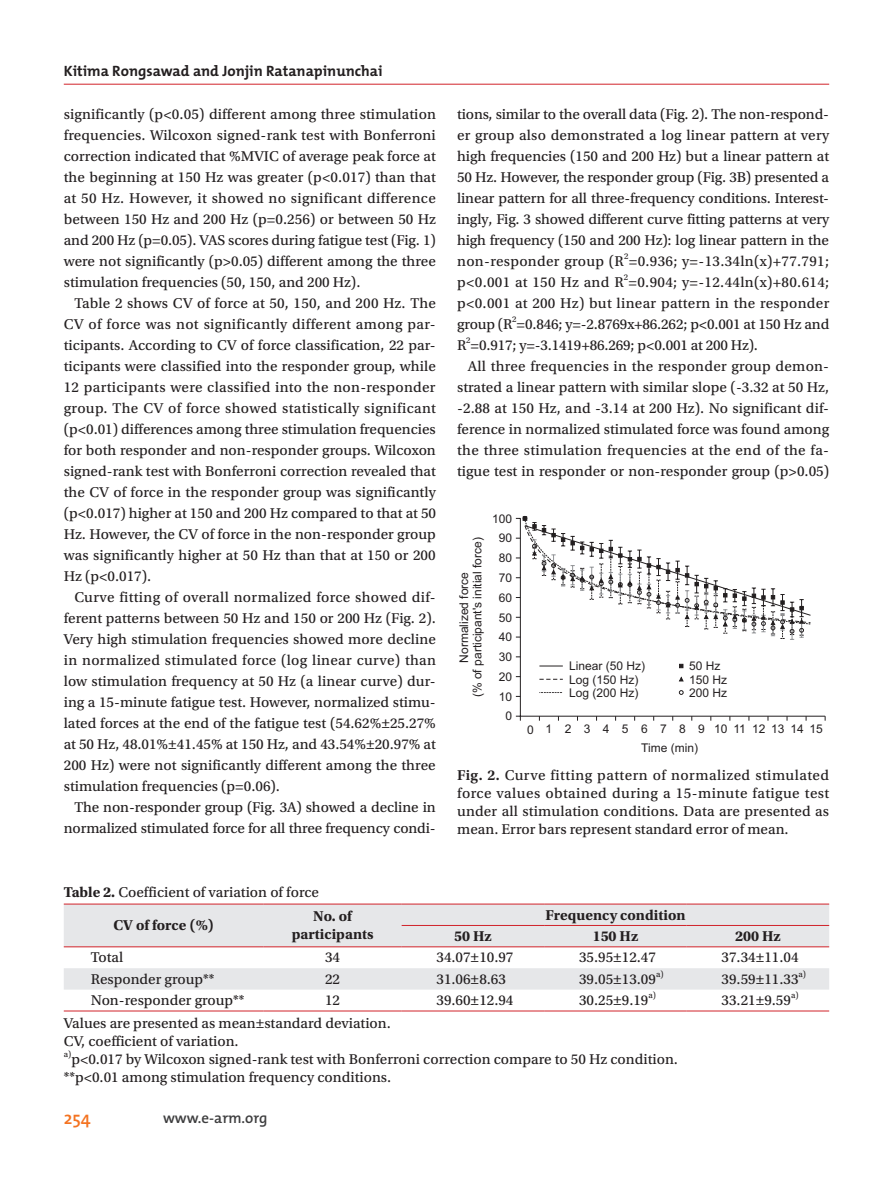
<style>
.page{position:relative;width:893px;height:1191px;background:#fff}
.page>*{position:absolute;margin:0;border:0;box-sizing:border-box;transform-origin:0 0}
.t1{font:600 18px "The Mix";color:#f47321}
.바탕글{font:15px/21px "Utopia Std Capt";color:#231f20;text-align:justify}
.표{font:15px "Utopia Std Capt";color:#231f20}
.그림{font:15px/18px "Utopia Std Capt";color:#231f20;text-align:justify}
.표1라인{font:700 15px/18px "Utopia Std";color:#231f20;text-align:center}
.바탕글-2{font:15px "Utopia Std Capt";letter-spacing:.02em;color:#231f20}
.t2{font:700 15px "The Mix";color:#231f20}
.t3{font:600 15px "The Mix";color:#3e3e3f}
.t4{font:12px/19.8px "Arial";color:#231f20;text-align:center}
.표-2{font:8.7px "Utopia Std Capt";color:#231f20}
.바탕글-3{font:8.7px "Utopia Std Capt";color:#231f20}
.s1{font-family:"Utopia Std";font-weight:600}
.s2{font-family:"Utopia Std";font-weight:700}
</style>
<div class="page">
<hr style="left:64px;top:84px;width:765px;height:1px;background:#d1232a">
<svg style="left:64px;top:904px;width:765px;height:85px;fill:#e6e7e9"></svg>
<hr style="left:402px;top:925px;width:142px;height:1px;background:#d1232a">
<hr style="left:544px;top:925px;width:143px;height:1px;background:#d1232a">
<hr style="left:687px;top:925px;width:142px;height:1px;background:#d1232a">
<hr style="left:64px;top:903px;width:200px;height:1px;background:#d1232a">
<hr style="left:264px;top:903px;width:138px;height:1px;background:#d1232a">
<hr style="left:402px;top:903px;width:142px;height:1px;background:#d1232a">
<hr style="left:544px;top:903px;width:143px;height:1px;background:#d1232a">
<hr style="left:687px;top:903px;width:142px;height:1px;background:#d1232a">
<hr style="left:64px;top:946px;width:200px;height:1px;background:#d1232a">
<hr style="left:264px;top:946px;width:138px;height:1px;background:#d1232a">
<hr style="left:402px;top:946px;width:142px;height:1px;background:#d1232a">
<hr style="left:544px;top:946px;width:143px;height:1px;background:#d1232a">
<hr style="left:687px;top:946px;width:142px;height:1px;background:#d1232a">
<hr style="left:64px;top:1010px;width:200px;height:1px;background:#d1232a">
<hr style="left:264px;top:1010px;width:138px;height:1px;background:#d1232a">
<hr style="left:402px;top:1010px;width:142px;height:1px;background:#d1232a">
<hr style="left:544px;top:1010px;width:143px;height:1px;background:#d1232a">
<hr style="left:687px;top:1010px;width:142px;height:1px;background:#d1232a">
<svg style="left:515px;top:518px;width:310px;height:199px"></svg>
<svg style="left:539px;top:692px;width:24px;height:1px"></svg>
<svg style="left:539px;top:679px;width:24px;height:1px"></svg>
<svg style="left:539px;top:665px;width:24px;height:1px"></svg>
<svg style="left:678px;top:676px;width:6px;height:6px"></svg>
<svg style="left:679px;top:690px;width:5px;height:5px"></svg>
<svg style="left:679px;top:664px;width:4px;height:4px"></svg>
<svg style="left:516px;top:515px;width:295px;height:125px"></svg>
<p class="t2" style="left:64px;top:59px;width:320px">Kitima Rongsawad and Jonjin Ratanapinunchai</p>
<p class="바탕글" style="left:64px;top:104px;width:374px">significantly (p&lt;0.05) different among three stimulation frequencies. Wilcoxon signed-rank test with Bonferroni correction indicated that %MVIC of average peak force at the beginning at 150 Hz was greater (p&lt;0.017) than that at 50 Hz. However, it showed no significant difference between 150 Hz and 200 Hz (p=0.256) or between 50 Hz and 200 Hz (p=0.05). VAS scores during fatigue test (Fig. 1) were not significantly (p&gt;0.05) different among the three stimulation frequencies (50, 150, and 200 Hz).</p>
<p class="바탕글" style="left:64px;top:293px;width:374px;text-indent:11px">Table 2 shows CV of force at 50, 150, and 200 Hz. The CV of force was not significantly different among par&shy;ticipants. According to CV of force classification, 22 par&shy;ticipants were classified into the responder group, while 12 participants were classified into the non-responder group. The CV of force showed statistically significant (p&lt;0.01) differences among three stimulation frequencies for both responder and non-responder groups. Wilcoxon signed-rank test with Bonferroni correction revealed that the CV of force in the responder group was significantly (p&lt;0.017) higher at 150 and 200 Hz compared to that at 50<br>Hz. However, the CV of force in the non-responder group was significantly higher at 50 Hz than that at 150 or 200<br>Hz (p&lt;0.017).</p>
<p class="바탕글" style="left:64px;top:587px;width:374px;text-indent:11px">Curve fitting of overall normalized force showed dif&shy;ferent patterns between 50 Hz and 150 or 200 Hz (Fig. 2).<br>Very high stimulation frequencies showed more decline in normalized stimulated force (log linear curve) than low stimulation frequency at 50 Hz (a linear curve) dur&shy;ing a 15-minute fatigue test. However, normalized stimu&shy;lated forces at the end of the fatigue test (54.62%±25.27% at 50 Hz, 48.01%±41.45% at 150 Hz, and 43.54%±20.97% at 200 Hz) were not significantly different among the three stimulation frequencies (p=0.06).</p>
<p class="바탕글" style="left:64px;top:797px;width:374px;text-align:right">The non-responder group (Fig. 3A) showed a decline in normalized stimulated force for all three frequency condi-</p>
<p class="바탕글" style="left:457px;top:104px;width:374px">tions, similar to the overall data (Fig. 2). The non-respond&shy;er group also demonstrated a log linear pattern at very high frequencies (150 and 200 Hz) but a linear pattern at 50 Hz. However, the responder group (Fig. 3B) presented a linear pattern for all three-frequency conditions. Interest&shy;ingly, Fig. 3 showed different curve fitting patterns at very high frequency (150 and 200 Hz): log linear pattern in the non-responder group (R =0.936; y=-13.34ln(x)+77.791;</p>
<p class="바탕글-3" style="left:624px;top:251px;width:6px">2</p>
<p class="바탕글-2" style="left:457px;top:274px;width:374px">p&lt;0.001 at 150 Hz and R =0.904; y=-12.44ln(x)+80.614;</p>
<p class="바탕글-3" style="left:624px;top:272px;width:6px">2</p>
<p class="바탕글" style="left:457px;top:293px;width:374px">p&lt;0.001 at 200 Hz) but linear pattern in the responder group (R =0.846; y=-2.8769x+86.262; p&lt;0.001 at 150 Hz and</p>
<p class="바탕글-3" style="left:512px;top:314px;width:6px">2</p>
<p class="바탕글" style="left:457px;top:335px;width:302px">R =0.917; y=-3.1419+86.269; p&lt;0.001 at 200 Hz).</p>
<p class="바탕글-3" style="left:466px;top:335px;width:6px">2</p>
<p class="바탕글" style="left:457px;top:356px;width:374px;text-indent:11px">All three frequencies in the responder group demon&shy;strated a linear pattern with similar slope (-3.32 at 50 Hz, -2.88 at 150 Hz, and -3.14 at 200 Hz). No significant dif&shy;ference in normalized stimulated force was found among the three stimulation frequencies at the end of the fa&shy;tigue test in responder or non-responder group (p&gt;0.05)</p>
<p class="t4" style="left:492px;top:509px;width:22px">100<br>90<br>80<br>70<br>60<br>50<br>40<br>30<br>20<br>10</p>
<p class="t4" style="left:458px;top:697px;width:161px;line-height:13.4px;rotate:-90deg">Normalized force<br>(% of participant's initial force)</p>
<p class="t4" style="left:569px;top:660px;width:78px;line-height:13.4px;text-align:left">Linear (50 Hz)<br>Log (150 Hz)<br>Log (200 Hz)</p>
<p class="t4" style="left:546px;top:720px;width:260px">1 2 3 4 5 6 7 8 9 1011121314</p>
<p class="그림" style="left:457px;top:767px;width:374px"><span class="s1">Fig. 2.</span> Curve fitting pattern of normalized stimulated force values obtained during a 15-minute fatigue test under all stimulation conditions. Data are presented as mean. Error bars represent standard error of mean.</p>
<p class="t4" style="left:689px;top:660px;width:40px;line-height:13.4px;text-align:left">50 Hz<br>150 Hz<br>200 Hz</p>
<p class="t4" style="left:505px;top:707px;width:8px">0</p>
<p class="t4" style="left:809px;top:720px;width:15px">15</p>
<p class="t4" style="left:527px;top:720px;width:8px">0</p>
<p class="t4" style="left:641px;top:739px;width:58px">Time (min)</p>
<p class="표" style="left:64px;top:884px;width:257px"><span class="s2">Table 2.</span> Coefficient of variation of force</p>
<p class="표1라인" style="left:113px;top:916px;width:102px">CV of force (%)</p>
<p class="표1라인" style="left:292px;top:907px;width:83px">No. of participants</p>
<p class="표1라인" style="left:545px;top:906px;width:142px">Frequency condition</p>
<p class="표1라인" style="left:454px;top:927px;width:39px">50 Hz</p>
<p class="표1라인" style="left:593px;top:927px;width:47px">150 Hz</p>
<p class="표1라인" style="left:735px;top:927px;width:47px">200 Hz</p>
<p class="표" style="left:91px;top:949px;width:34px">Total</p>
<p class="표" style="left:325px;top:949px;width:17px">34</p>
<p class="표" style="left:436px;top:949px;width:79px">34.07±10.97</p>
<p class="표" style="left:579px;top:949px;width:79px">35.95±12.47</p>
<p class="표" style="left:721px;top:949px;width:79px">37.34±11.04</p>
<p class="표" style="left:91px;top:970px;width:125px">Responder group**</p>
<p class="표" style="left:325px;top:970px;width:17px">22</p>
<p class="표" style="left:436px;top:970px;width:71px">31.06±8.63</p>
<p class="표" style="left:579px;top:970px;width:79px">39.05±13.09</p>
<p class="표-2" style="left:656px;top:969px;width:9px">a)</p>
<p class="표" style="left:721px;top:970px;width:79px">39.59±11.33</p>
<p class="표-2" style="left:798px;top:969px;width:9px">a)</p>
<p class="표" style="left:91px;top:992px;width:155px">Non-responder group**</p>
<p class="표" style="left:325px;top:992px;width:17px">12</p>
<p class="표" style="left:436px;top:992px;width:79px">39.60±12.94</p>
<p class="표" style="left:579px;top:992px;width:71px">30.25±9.19</p>
<p class="표-2" style="left:648px;top:990px;width:9px">a)</p>
<p class="표" style="left:721px;top:992px;width:71px">33.21±9.59</p>
<p class="표-2" style="left:791px;top:990px;width:9px">a)</p>
<p class="표" style="left:64px;top:1015px;width:329px">Values are presented as mean±standard deviation.</p>
<p class="표" style="left:64px;top:1033px;width:176px">CV, coefficient of variation.</p>
<p class="표-2" style="left:64px;top:1049px;width:9px">a)</p>
<p class="표" style="left:71px;top:1051px;width:608px">p&lt;0.017 by Wilcoxon signed-rank test with Bonferroni correction compare to 50 Hz condition.</p>
<p class="표" style="left:64px;top:1069px;width:329px">**p&lt;0.01 among stimulation frequency conditions.</p>
<p class="t1" style="left:64px;top:1102px;width:28px">254</p>
<p class="t3" style="left:163px;top:1105px;width:106px">www.e-arm.org</p>
</div>
